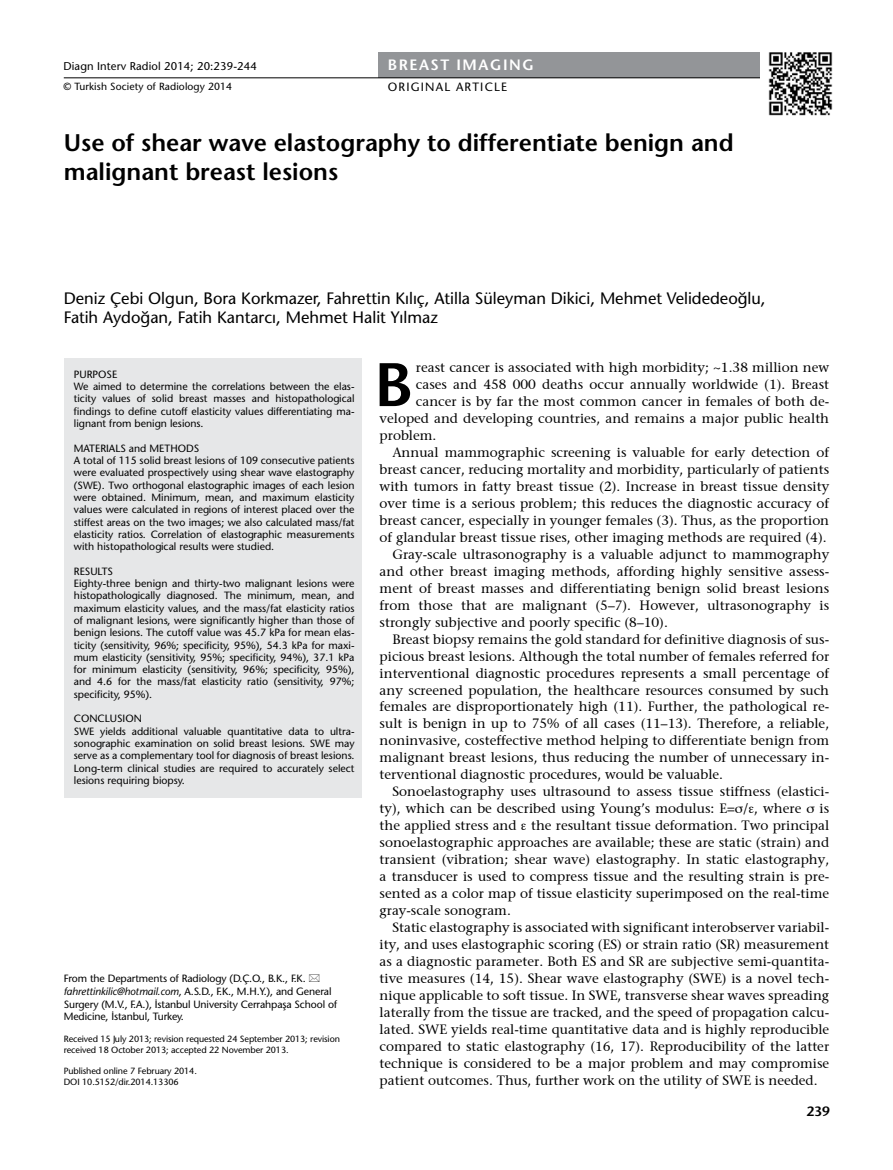
<style>
.page{position:relative;width:893px;height:1170px;background:#fff}
.page>*{position:absolute;margin:0;border:0;box-sizing:border-box;transform-origin:0 0}
.t1{font:600 61.2px "Stone Sans Std";color:#000}
.t2{font:600 24px/28.8px "Stone Sans Std";color:#000}
.t3{font:16.5px/19.8px "Stone Sans Normal Tr";color:#000}
.t4{font:600 15px "Stone Sans Std";letter-spacing:.1em;color:#fff}
.t5{font:13.5px/17px "Stone Serif";color:#000;text-align:justify}
.t6{font:600 13.5px "Stone Sans Std";color:#000}
.t7{font:12px "Stone Sans Normal Tr";letter-spacing:.1em;color:#000}
.t8{font:11.25px "Stone Sans Normal Tr";letter-spacing:.01em;color:#000}
.t9{font:10.5px/12.3px "Stone Sans Normal Tr";color:#000}
.t10{font:10.35px "Stone Sans Normal Tr";letter-spacing:.01em;color:#000}
.t11{font:9px/10.8px "Stone Sans Normal Tr";letter-spacing:-.01em;color:#000}
.s1{font-family:"Stone Sans Italic Tr"}
</style>
<div class="page">
<div style="left:378px;top:52px;width:451px;height:26px;background:#939598"></div>
<hr style="left:64px;top:78px;width:765px;height:1px;background:#000">
<div style="left:64px;top:358px;width:297px;height:439px;background:#e6e7e8"></div>
<img style="left:760px;top:52px;width:73px;height:64px">
<p class="t8" style="left:63px;top:59px;width:195px">Diagn Interv Radiol 2014; 20:239-244</p>
<p class="t10" style="left:63px;top:80px;width:170px">© Turkish Society of Radiology 2014</p>
<p class="t4" style="left:388px;top:56px;width:148px">BREAST IMAGING</p>
<p class="t7" style="left:388px;top:79px;width:121px">ORIGINAL ARTICLE</p>
<h2 class="t2" style="left:64px;top:128px;width:671px">Use of shear wave elastography to differentiate benign and malignant breast lesions</h2>
<p class="t3" style="left:64px;top:288px;width:703px">Deniz Çebi Olgun, Bora Korkmazer, Fahrettin Kılıç, Atilla Süleyman Dikici, Mehmet Velidedeoğlu,<br>Fatih Aydoğan, Fatih Kantarcı, Mehmet Halit Yılmaz</p>
<p class="t9" style="left:74px;top:368px;width:282px">PURPOSE<br>We aimed to determine the correlations between the elas&shy;ticity values of solid breast masses and histopathological findings to define cutoff elasticity values differentiating ma&shy;lignant from benign lesions.</p>
<p class="t9" style="left:74px;top:442px;width:282px">MATERIALS and METHODS<br>A total of 115 solid breast lesions of 109 consecutive patients were evaluated prospectively using shear wave elastography (SWE). Two orthogonal elastographic images of each lesion were obtained. Minimum, mean, and maximum elasticity values were calculated in regions of interest placed over the stiffest areas on the two images; we also calculated mass/fat elasticity ratios. Correlation of elastographic measurements with histopathological results were studied.</p>
<p class="t9" style="left:74px;top:564px;width:282px">RESULTS<br>Eighty-three benign and thirty-two malignant lesions were histopathologically diagnosed. The minimum, mean, and maximum elasticity values, and the mass/fat elasticity ratios of malignant lesions, were significantly higher than those of benign lesions. The cutoff value was 45.7 kPa for mean elas&shy;ticity (sensitivity, 96%; specificity, 95%), 54.3 kPa for maxi&shy;mum elasticity (sensitivity, 95%; specificity, 94%), 37.1 kPa for minimum elasticity (sensitivity, 96%; specificity, 95%), and 4.6 for the mass/fat elasticity ratio (sensitivity, 97%; specificity, 95%).</p>
<p class="t9" style="left:74px;top:712px;width:282px">CONCLUSION<br>SWE yields additional valuable quantitative data to ultra&shy;sonographic examination on solid breast lesions. SWE may serve as a complementary tool for diagnosis of breast lesions.<br>Long-term clinical studies are required to accurately select lesions requiring biopsy.</p>
<p class="t9" style="left:64px;top:972px;width:275px">From the Departments of Radiology (D.Ç.O., B.K., F.K. <span class="s1">fahrettinkilic@hotmail.com</span>, A.S.D., F.K., M.H.Y.), and General Surgery (M.V., F.A.), İstanbul University Cerrahpaşa School of Medicine, İstanbul, Turkey.</p>
<p class="t11" style="left:64px;top:1033px;width:278px">Received 15 July 2013; revision requested 24 September 2013; revision received 18 October 2013; accepted 22 November 2013.</p>
<p class="t11" style="left:64px;top:1065px;width:135px">Published online 7 February 2014.<br>DOI 10.5152/dir.2014.13306</p>
<h1 class="t1" style="left:375px;top:348px;width:40px">B</h1>
<p class="t5" style="left:416px;top:358px;width:415px">reast cancer is associated with high morbidity; ~1.38 million new</p>
<p class="t5" style="left:416px;top:375px;width:415px">cases and 458 000 deaths occur annually worldwide (1). Breast</p>
<p class="t5" style="left:416px;top:392px;width:415px">cancer is by far the most common cancer in females of both de-</p>
<p class="t5" style="left:380px;top:409px;width:451px">veloped and developing countries, and remains a major public health</p>
<p class="t5" style="left:380px;top:426px;width:58px">problem.</p>
<p class="t5" style="left:392px;top:443px;width:438px">Annual mammographic screening is valuable for early detection of</p>
<p class="t5" style="left:380px;top:460px;width:451px">breast cancer, reducing mortality and morbidity, particularly of patients</p>
<p class="t5" style="left:380px;top:477px;width:451px">with tumors in fatty breast tissue (2). Increase in breast tissue density</p>
<p class="t5" style="left:380px;top:494px;width:451px">over time is a serious problem; this reduces the diagnostic accuracy of</p>
<p class="t5" style="left:380px;top:511px;width:451px">breast cancer, especially in younger females (3). Thus, as the proportion</p>
<p class="t5" style="left:380px;top:528px;width:449px">of glandular breast tissue rises, other imaging methods are required (4).</p>
<p class="t5" style="left:392px;top:545px;width:438px">Gray-scale ultrasonography is a valuable adjunct to mammography</p>
<p class="t5" style="left:380px;top:562px;width:451px">and other breast imaging methods, affording highly sensitive assess-</p>
<p class="t5" style="left:380px;top:579px;width:451px">ment of breast masses and differentiating benign solid breast lesions</p>
<p class="t5" style="left:380px;top:596px;width:451px">from those that are malignant (5–7). However, ultrasonography is</p>
<p class="t5" style="left:380px;top:613px;width:290px">strongly subjective and poorly specific (8–10).</p>
<p class="t5" style="left:392px;top:630px;width:438px">Breast biopsy remains the gold standard for definitive diagnosis of sus-</p>
<p class="t5" style="left:380px;top:647px;width:451px">picious breast lesions. Although the total number of females referred for</p>
<p class="t5" style="left:380px;top:664px;width:451px">interventional diagnostic procedures represents a small percentage of</p>
<p class="t5" style="left:380px;top:681px;width:451px">any screened population, the healthcare resources consumed by such</p>
<p class="t5" style="left:380px;top:698px;width:451px">females are disproportionately high (11). Further, the pathological re-</p>
<p class="t5" style="left:380px;top:715px;width:451px">sult is benign in up to 75% of all cases (11–13). Therefore, a reliable,</p>
<p class="t5" style="left:380px;top:731px;width:451px">noninvasive, costeffective method helping to differentiate benign from</p>
<p class="t5" style="left:380px;top:748px;width:451px">malignant breast lesions, thus reducing the number of unnecessary in-</p>
<p class="t5" style="left:380px;top:765px;width:345px">terventional diagnostic procedures, would be valuable.</p>
<p class="t5" style="left:392px;top:782px;width:438px">Sonoelastography uses ultrasound to assess tissue stiffness (elastici-</p>
<p class="t5" style="left:380px;top:799px;width:423px">ty), which can be described using Young’s modulus: E= / , where</p>
<p class="t5" style="left:380px;top:799px;width:451px;text-indent:440px">is the applied stress and the resultant tissue deformation. Two principal sonoelastographic approaches are available; these are static (strain) and transient (vibration; shear wave) elastography. In static elastography, a transducer is used to compress tissue and the resulting strain is pre&shy;sented as a color map of tissue elasticity superimposed on the real-time gray-scale sonogram.</p>
<p class="t5" style="left:380px;top:918px;width:451px;text-indent:13px">Static elastography is associated with significant interobserver variabil&shy;ity, and uses elastographic scoring (ES) or strain ratio (SR) measurement as a diagnostic parameter. Both ES and SR are subjective semi-quantita&shy;tive measures (14, 15). Shear wave elastography (SWE) is a novel tech&shy;nique applicable to soft tissue. In SWE, transverse shear waves spreading laterally from the tissue are tracked, and the speed of propagation calcu&shy;lated. SWE yields real-time quantitative data and is highly reproducible compared to static elastography (16, 17). Reproducibility of the latter technique is considered to be a major problem and may compromise patient outcomes. Thus, further work on the utility of SWE is needed.</p>
<p class="t6" style="left:807px;top:1103px;width:25px">239</p>
</div>
